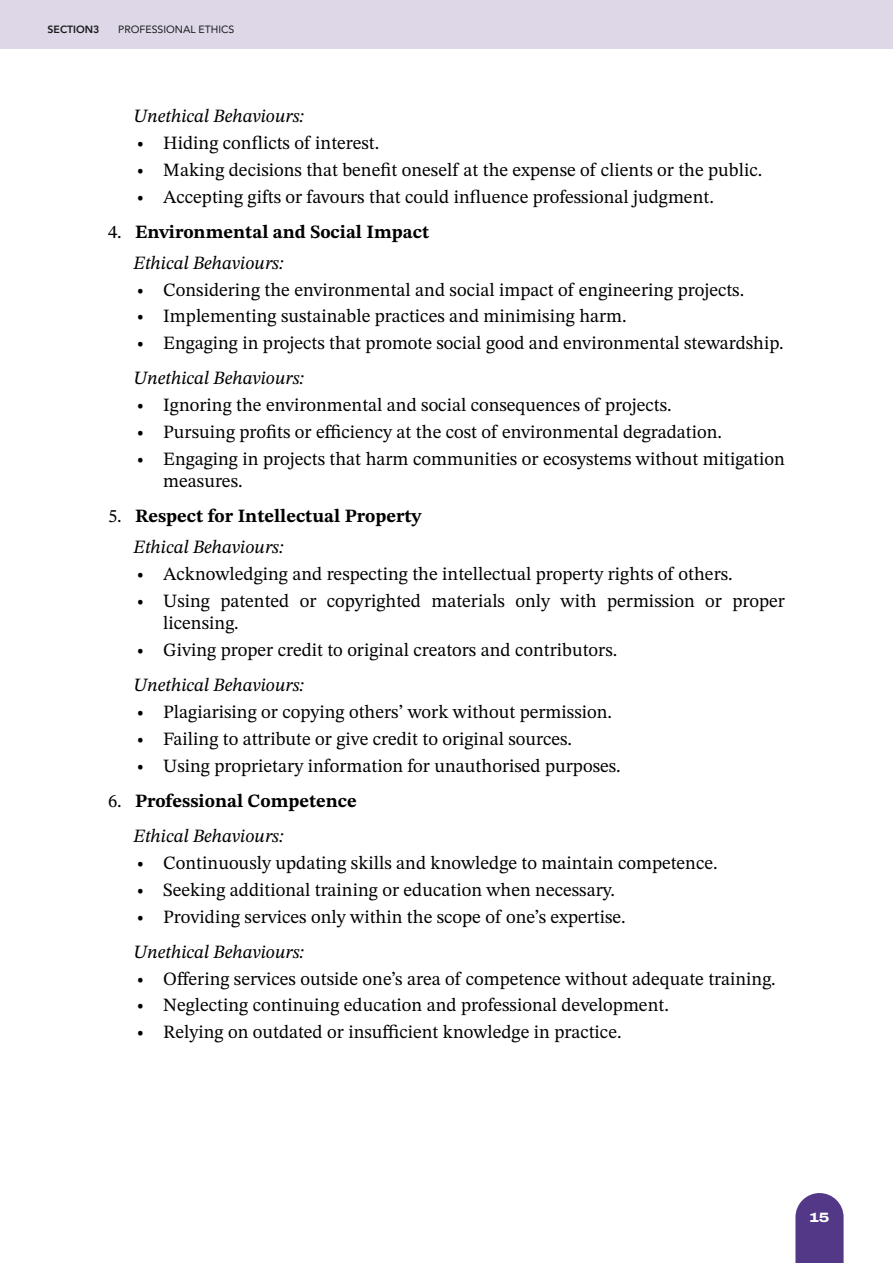
<style>
.page{position:relative;width:893px;height:1263px;background:#fff}
.page>*{position:absolute;margin:0;border:0;box-sizing:border-box;transform-origin:0 0}
.t1{font:18.75px/22.5px "STIX Two Text";color:#000}
.t2{font:700 18.75px/31px "STIX Two Text";color:#000}
.t3{font:italic 18.75px "STIX Two Text";color:#000}
.t4{font:800 13.5px "Archivo Expanded";color:#fff}
.t5{font:10.5px "Avenir";color:#1a1a1a}
.t6{font:800 10.5px "Avenir";color:#1a1a1a}
.s1{font-weight:400}
.s2{font-weight:400;font-style:italic}
</style>
<div class="page">
<div style="left:0;top:0;width:893px;height:49px;background:#ddd7e7"></div>
<svg style="left:795px;top:1193px;width:49px;height:70px;background:#624a92"></svg>
<p class="t6" style="left:48px;top:21px;width:53px">SECTION3</p>
<p class="t5" style="left:118px;top:21px;width:118px">PROFESSIONAL ETHICS</p>
<p class="t3" style="left:134px;top:103px;width:172px">Unethical Behaviours:</p>
<p class="t1" style="left:136px;top:131px;width:245px">• Hiding conflicts of interest.</p>
<p class="t1" style="left:136px;top:158px;width:628px">• Making decisions that benefit oneself at the expense of clients or the public.</p>
<p class="t1" style="left:136px;top:185px;width:579px">• Accepting gifts or favours that could influence professional judgment.</p>
<p class="t2" style="left:134px;top:217px;width:297px;text-indent:-26px"><span class="s1">4.</span> Environmental and Social Impact<br><span class="s2">Ethical Behaviours:</span></p>
<p class="t1" style="left:136px;top:278px;width:609px">• Considering the environmental and social impact of engineering projects.</p>
<p class="t1" style="left:136px;top:305px;width:492px">• Implementing sustainable practices and minimising harm.</p>
<p class="t1" style="left:136px;top:332px;width:649px">• Engaging in projects that promote social good and environmental stewardship.</p>
<p class="t3" style="left:134px;top:365px;width:172px">Unethical Behaviours:</p>
<p class="t1" style="left:136px;top:394px;width:537px">• Ignoring the environmental and social consequences of projects.</p>
<p class="t1" style="left:136px;top:420px;width:587px">• Pursuing profits or efficiency at the cost of environmental degradation.</p>
<p class="t1" style="left:163px;top:447px;width:623px;text-indent:-27px">• Engaging in projects that harm communities or ecosystems without mitigation measures.</p>
<p class="t2" style="left:134px;top:501px;width:290px;text-indent:-26px"><span class="s1">5.</span> Respect for Intellectual Property<br><span class="s2">Ethical Behaviours:</span></p>
<p class="t1" style="left:136px;top:563px;width:598px">• Acknowledging and respecting the intellectual property rights of others.</p>
<p class="t1" style="left:163px;top:589px;width:623px;text-indent:-27px">• Using patented or copyrighted materials only with permission or proper licensing.</p>
<p class="t1" style="left:136px;top:639px;width:483px">• Giving proper credit to original creators and contributors.</p>
<p class="t3" style="left:134px;top:672px;width:172px">Unethical Behaviours:</p>
<p class="t1" style="left:136px;top:701px;width:477px">• Plagiarising or copying others’ work without permission.</p>
<p class="t1" style="left:136px;top:727px;width:437px">• Failing to attribute or give credit to original sources.</p>
<p class="t1" style="left:136px;top:754px;width:486px">• Using proprietary information for unauthorised purposes.</p>
<p class="t2" style="left:134px;top:784px;width:225px;line-height:35.2px;text-indent:-26px"><span class="s1">6.</span> Professional Competence<br><span class="s2">Ethical Behaviours:</span></p>
<p class="t1" style="left:136px;top:851px;width:583px">• Continuously updating skills and knowledge to maintain competence.</p>
<p class="t1" style="left:136px;top:878px;width:480px">• Seeking additional training or education when necessary.</p>
<p class="t1" style="left:136px;top:905px;width:491px">• Providing services only within the scope of one’s expertise.</p>
<p class="t3" style="left:134px;top:938px;width:172px">Unethical Behaviours:</p>
<p class="t1" style="left:136px;top:967px;width:641px">• Offering services outside one’s area of competence without adequate training.</p>
<p class="t1" style="left:136px;top:994px;width:534px">• Neglecting continuing education and professional development.</p>
<p class="t1" style="left:136px;top:1020px;width:487px">• Relying on outdated or insufficient knowledge in practice.</p>
<p class="t4" style="left:809px;top:1207px;width:22px">15</p>
</div>
